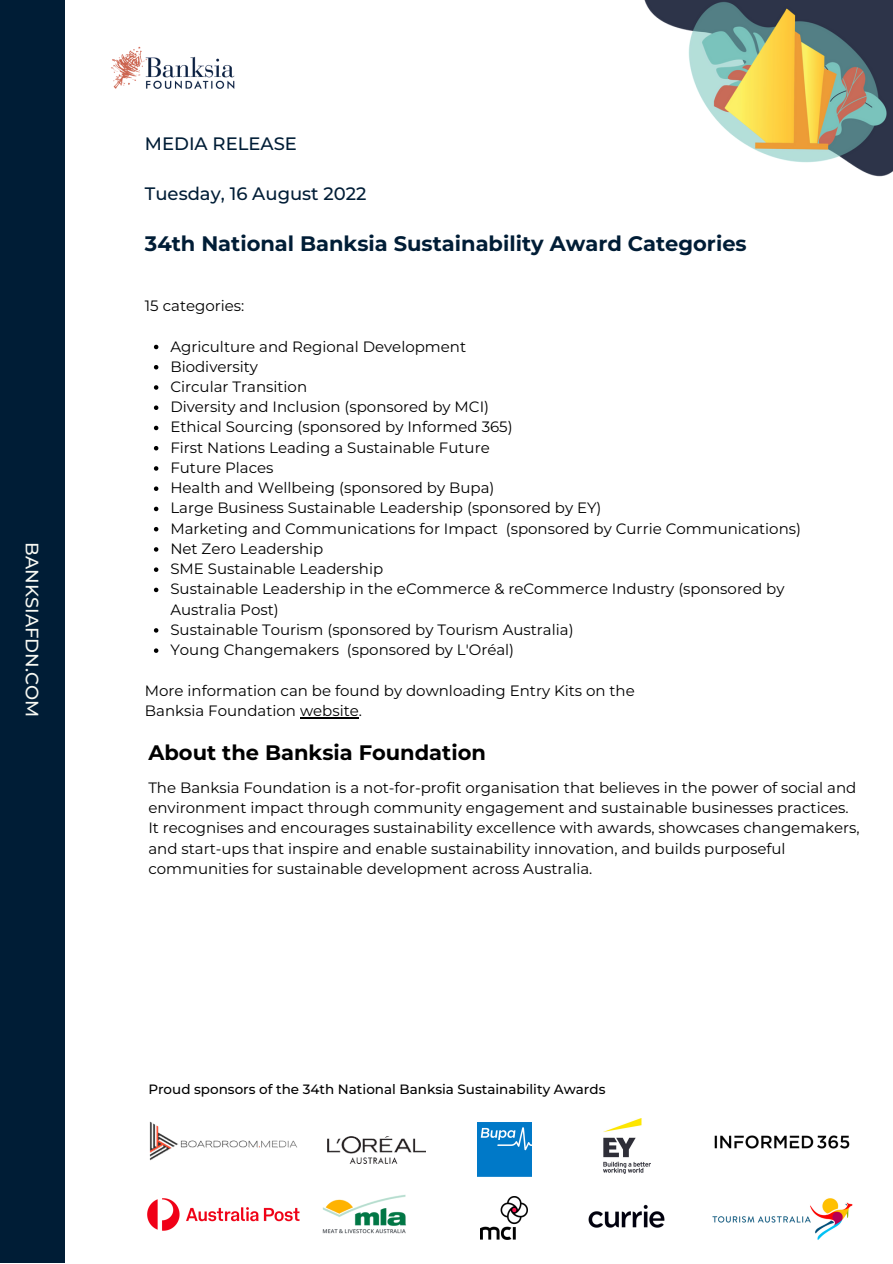
<style>
.page{position:relative;width:893px;height:1264px;background:#fff}
.page>*{position:absolute;margin:0;border:0;box-sizing:border-box;transform-origin:0 0}
.t1{font:700 21px "Montserrat";color:#001d36}
.t2{font:700 21px "Montserrat";color:#000}
.t3{font:500 18px "Montserrat";color:#001d36}
.t4{font:500 18px "Montserrat";color:#f7f8f2}
.t5{font:15px/20.2px "Montserrat";color:#000}
.t6{font:500 13.5px "Montserrat";color:#000}
</style>
<div class="page">
<div style="left:0;top:0;width:64px;height:1262px;background:#001d36"></div>
<img style="left:111px;top:46px;width:124px;height:43px">
<img style="left:644px;top:0;width:248px;height:177px">
<img style="left:322px;top:1195px;width:84px;height:38px">
<img style="left:712px;top:1198px;width:141px;height:42px">
<img style="left:480px;top:1196px;width:47px;height:43px">
<img style="left:328px;top:1136px;width:97px;height:26px">
<img style="left:714px;top:1135px;width:136px;height:14px">
<img style="left:588px;top:1204px;width:77px;height:24px">
<img style="left:149px;top:1121px;width:148px;height:40px">
<img style="left:147px;top:1198px;width:153px;height:33px">
<img style="left:603px;top:1118px;width:47px;height:55px">
<img style="left:477px;top:1122px;width:54px;height:54px">
<svg style="left:154px;top:345px;width:4px;height:4px"></svg>
<svg style="left:154px;top:365px;width:4px;height:4px"></svg>
<svg style="left:154px;top:385px;width:4px;height:5px"></svg>
<svg style="left:154px;top:405px;width:4px;height:5px"></svg>
<svg style="left:154px;top:426px;width:4px;height:4px"></svg>
<svg style="left:154px;top:446px;width:4px;height:4px"></svg>
<svg style="left:154px;top:466px;width:4px;height:4px"></svg>
<svg style="left:154px;top:486px;width:4px;height:5px"></svg>
<svg style="left:154px;top:506px;width:4px;height:5px"></svg>
<svg style="left:154px;top:527px;width:4px;height:4px"></svg>
<svg style="left:154px;top:547px;width:4px;height:4px"></svg>
<svg style="left:154px;top:567px;width:4px;height:5px"></svg>
<svg style="left:154px;top:587px;width:4px;height:5px"></svg>
<svg style="left:154px;top:628px;width:4px;height:4px"></svg>
<svg style="left:154px;top:648px;width:4px;height:5px"></svg>
<hr style="left:300px;top:717px;width:59px;height:1px;background:#000">
<p class="t4" style="left:43px;top:542px;width:176px;rotate:90deg">BANKSIAFDN.COM</p>
<p class="t3" style="left:145px;top:133px;width:153px">MEDIA RELEASE</p>
<p class="t3" style="left:145px;top:182px;width:223px">Tuesday, 16 August 2022</p>
<h1 class="t1" style="left:145px;top:230px;width:603px">34th National Banksia Sustainability Award Categories</h1>
<p class="t5" style="left:145px;top:295px;width:101px">15 categories:</p>
<p class="t5" style="left:170px;top:336px;width:632px">Agriculture and Regional Development<br>Biodiversity<br>Circular Transition<br>Diversity and Inclusion (sponsored by MCI)<br>Ethical Sourcing (sponsored by Informed 365)<br>First Nations Leading a Sustainable Future<br>Future Places<br>Health and Wellbeing (sponsored by Bupa)<br>Large Business Sustainable Leadership (sponsored by EY)<br>Marketing and Communications for Impact (sponsored by Currie Communications)<br>Net Zero Leadership<br>SME Sustainable Leadership<br>Sustainable Leadership in the eCommerce &amp; reCommerce Industry (sponsored by Australia Post)<br>Sustainable Tourism (sponsored by Tourism Australia)<br>Young Changemakers (sponsored by L'Oréal)</p>
<p class="t5" style="left:145px;top:680px;width:491px">More information can be found by downloading Entry Kits on the<br>Banksia Foundation website.</p>
<h1 class="t2" style="left:148px;top:739px;width:339px">About the Banksia Foundation</h1>
<p class="t5" style="left:148px;top:777px;width:712px">The Banksia Foundation is a not-for-profit organisation that believes in the power of social and environment impact through community engagement and sustainable businesses practices.<br>It recognises and encourages sustainability excellence with awards, showcases changemakers, and start-ups that inspire and enable sustainability innovation, and builds purposeful communities for sustainable development across Australia.</p>
<p class="t6" style="left:148px;top:1080px;width:458px">Proud sponsors of the 34th National Banksia Sustainability Awards</p>
</div>
